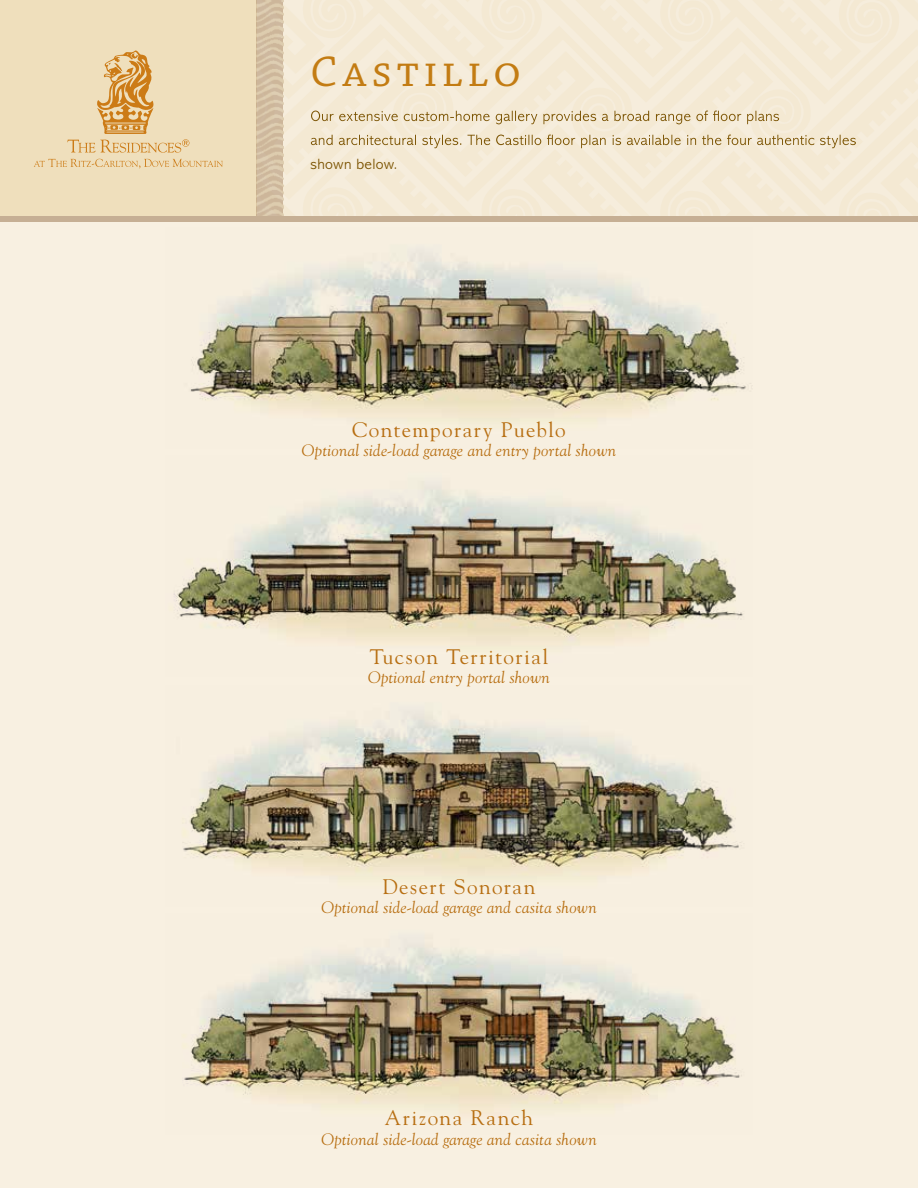
<style>
.page{position:relative;width:918px;height:1188px;background:#f8f0e1}
.page>*{position:absolute;margin:0;border:0;box-sizing:border-box;transform-origin:0 0}
.t1{font:45px "Chaparral Pro";letter-spacing:.105em;color:#c37c13}
.t2{font:21px "Goudy Std";letter-spacing:.07em;color:#b76e11}
.t3{font:italic 16.5px "Goudy Std";letter-spacing:.02em;color:#b76e11}
.t4{font:300 15px "Abadi MT Std";letter-spacing:.015em;color:#7a5200}
</style>
<div class="page">
<div style="left:0;top:216px;width:918px;height:5px;background:#c6af94"></div>
<img style="left:190px;top:250px;width:561px;height:174px">
<img style="left:173px;top:481px;width:570px;height:169px">
<img style="left:182px;top:711px;width:560px;height:171px">
<img style="left:183px;top:939px;width:559px;height:175px">
<svg style="left:0;top:0;width:918px;height:216px"></svg>
<p class="t1" style="left:310px;top:47px;width:212px">Castillo</p>
<p class="t4" style="left:310px;top:156px;width:88px">shown below.</p>
<p class="t2" style="left:352px;top:416px;width:215px">Contemporary Pueblo</p>
<p class="t3" style="left:302px;top:440px;width:316px">Optional side-load garage and entry portal shown</p>
<p class="t2" style="left:370px;top:643px;width:180px">Tucson Territorial</p>
<p class="t3" style="left:368px;top:668px;width:183px">Optional entry portal shown</p>
<p class="t2" style="left:382px;top:873px;width:155px">Desert Sonoran</p>
<p class="t3" style="left:321px;top:897px;width:277px">Optional side-load garage and casita shown</p>
<p class="t2" style="left:385px;top:1105px;width:150px">Arizona Ranch</p>
<p class="t3" style="left:321px;top:1129px;width:277px">Optional side-load garage and casita shown</p>
</div>
